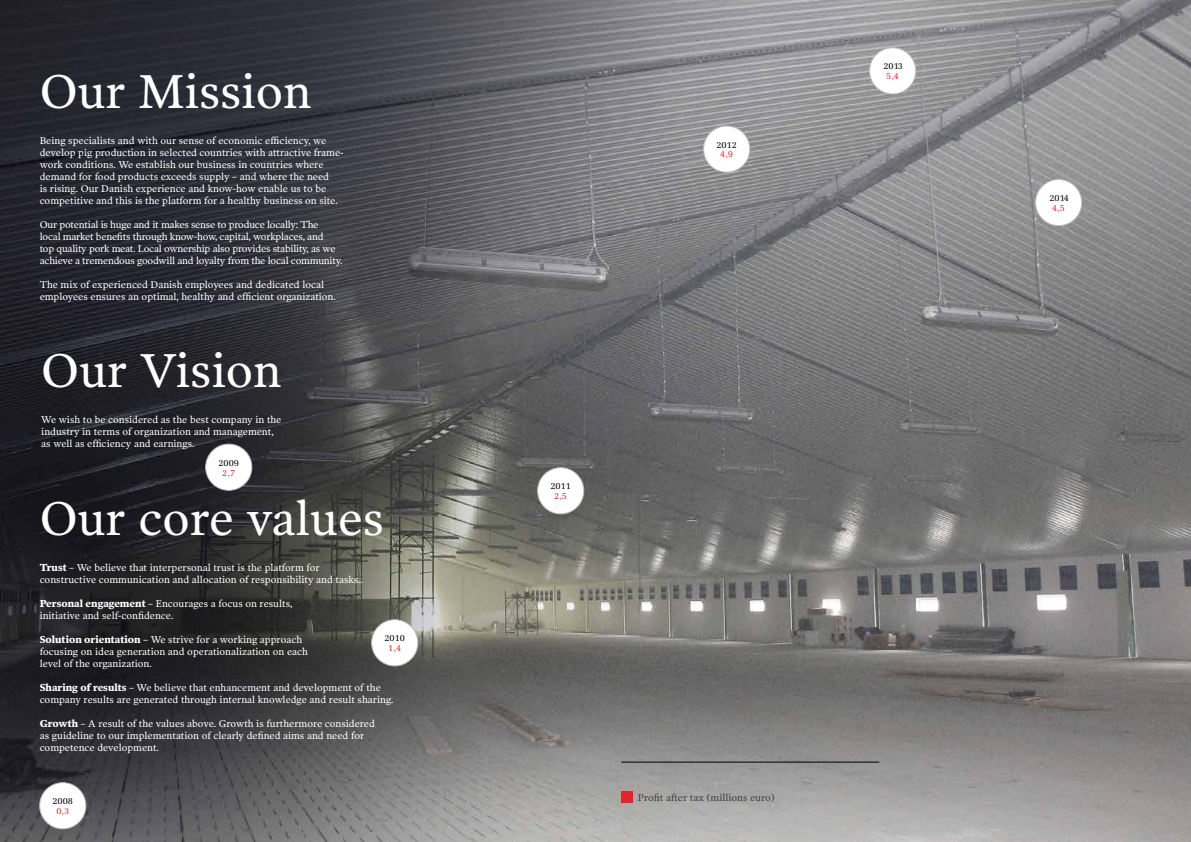
<style>
.page{position:relative;width:1191px;height:842px;background:#fff}
.page>*{position:absolute;margin:0;border:0;box-sizing:border-box;transform-origin:0 0}
.t1{font:48px "Poynter OS Text Two";color:#fff}
.t2{font:10px/12px "Poynter OS Text Two";color:#fff}
.t3{font:10px/12px "Poynter OS Text Two";letter-spacing:-.02em;color:#fff}
.t4{font:10px "Poynter OS Text Two";color:#414042}
.t5{font:9.3px "Melior LT Std";color:#000}
.t6{font:9.3px "Melior LT Std";color:#e3242b}
.s1{font-weight:700}
</style>
<div class="page">
<img style="left:0;top:0;width:1191px;height:842px">
<div style="left:621px;top:791px;width:11px;height:11px;background:#e3242b"></div>
<hr style="left:621px;top:762px;width:258px;height:1px;background:#000">
<div style="left:372px;top:620px;width:46px;height:46px;background:#fff;border-radius:50%"></div>
<div style="left:371px;top:619px;width:47px;height:47px;border:1px solid #bcbec0;border-radius:50%"></div>
<div style="left:537px;top:468px;width:47px;height:46px;background:#fff;border-radius:50%"></div>
<div style="left:537px;top:467px;width:47px;height:47px;border:1px solid #bcbec0;border-radius:50%"></div>
<div style="left:703px;top:126px;width:46px;height:46px;background:#fff;border-radius:50%"></div>
<div style="left:703px;top:126px;width:47px;height:47px;border:1px solid #bcbec0;border-radius:50%"></div>
<div style="left:1035px;top:179px;width:46px;height:47px;background:#fff;border-radius:50%"></div>
<div style="left:1035px;top:179px;width:47px;height:47px;border:1px solid #bcbec0;border-radius:50%"></div>
<div style="left:869px;top:48px;width:46px;height:46px;background:#fff;border-radius:50%"></div>
<div style="left:869px;top:47px;width:47px;height:47px;border:1px solid #bcbec0;border-radius:50%"></div>
<div style="left:206px;top:444px;width:46px;height:46px;background:#fff;border-radius:50%"></div>
<div style="left:205px;top:444px;width:47px;height:47px;border:1px solid #bcbec0;border-radius:50%"></div>
<div style="left:40px;top:783px;width:46px;height:46px;background:#fff;border-radius:50%"></div>
<div style="left:39px;top:782px;width:47px;height:47px;border:1px solid #bcbec0;border-radius:50%"></div>
<h1 class="t1" style="left:40px;top:62px;width:273px">Our Mission</h1>
<p class="t2" style="left:40px;top:135px;width:305px">Being specialists and with our sense of economic efficiency, we develop pig production in selected countries with attractive frame&shy;work conditions. We establish our business in countries where demand for food products exceeds supply – and where the need<br>is rising. Our Danish experience and know-how enable us to be competitive and this is the platform for a healthy business on site.</p>
<p class="t3" style="left:40px;top:219px;width:304px">Our potential is huge and it makes sense to produce locally: The<br>local market benefits through know-how, capital, workplaces, and<br>top quality pork meat. Local ownership also provides stability, as we achieve a tremendous goodwill and loyalty from the local community.</p>
<p class="t2" style="left:40px;top:279px;width:298px">The mix of experienced Danish employees and dedicated local employees ensures an optimal, healthy and efficient organization.</p>
<h1 class="t1" style="left:41px;top:341px;width:242px">Our Vision</h1>
<p class="t2" style="left:41px;top:414px;width:242px">We wish to be considered as the best company in the industry in terms of organization and management, as well as efficiency and earnings.</p>
<p class="t5" style="left:218px;top:457px;width:22px">2009</p>
<p class="t6" style="left:222px;top:467px;width:14px">2,7</p>
<h1 class="t1" style="left:40px;top:488px;width:346px">Our core values</h1>
<p class="t2" style="left:40px;top:561px;width:325px"><span class="s1">Trust</span> – We believe that interpersonal trust is the platform for constructive communication and allocation of responsibility and tasks..</p>
<p class="t2" style="left:40px;top:597px;width:254px"><span class="s1">Personal engagement</span> – Encourages a focus on results, initiative and self-confidence.</p>
<p class="t2" style="left:40px;top:633px;width:270px"><span class="s1">Solution orientation</span> – We strive for a working approach focusing on idea generation and operationalization on each level of the organization.</p>
<p class="t2" style="left:40px;top:681px;width:355px"><span class="s1">Sharing of results</span> – We believe that enhancement and development of the company results are generated through internal knowledge and result sharing.</p>
<p class="t2" style="left:40px;top:717px;width:337px"><span class="s1">Growth</span> – A result of the values above. Growth is furthermore considered as guideline to our implementation of clearly defined aims and need for competence development.</p>
<p class="t5" style="left:384px;top:633px;width:22px">2010</p>
<p class="t6" style="left:388px;top:642px;width:14px">1,4</p>
<p class="t5" style="left:52px;top:796px;width:22px">2008</p>
<p class="t6" style="left:56px;top:805px;width:14px">0,3</p>
<p class="t5" style="left:716px;top:139px;width:22px">2012</p>
<p class="t6" style="left:720px;top:149px;width:14px">4,9</p>
<p class="t5" style="left:883px;top:61px;width:21px">2013</p>
<p class="t6" style="left:886px;top:71px;width:14px">5,4</p>
<p class="t5" style="left:550px;top:481px;width:22px">2011</p>
<p class="t6" style="left:554px;top:490px;width:14px">2,5</p>
<p class="t4" style="left:638px;top:791px;width:138px">Profit after tax (millions euro)</p>
<p class="t5" style="left:1049px;top:193px;width:21px">2014</p>
<p class="t6" style="left:1052px;top:202px;width:14px">4,5</p>
</div>
